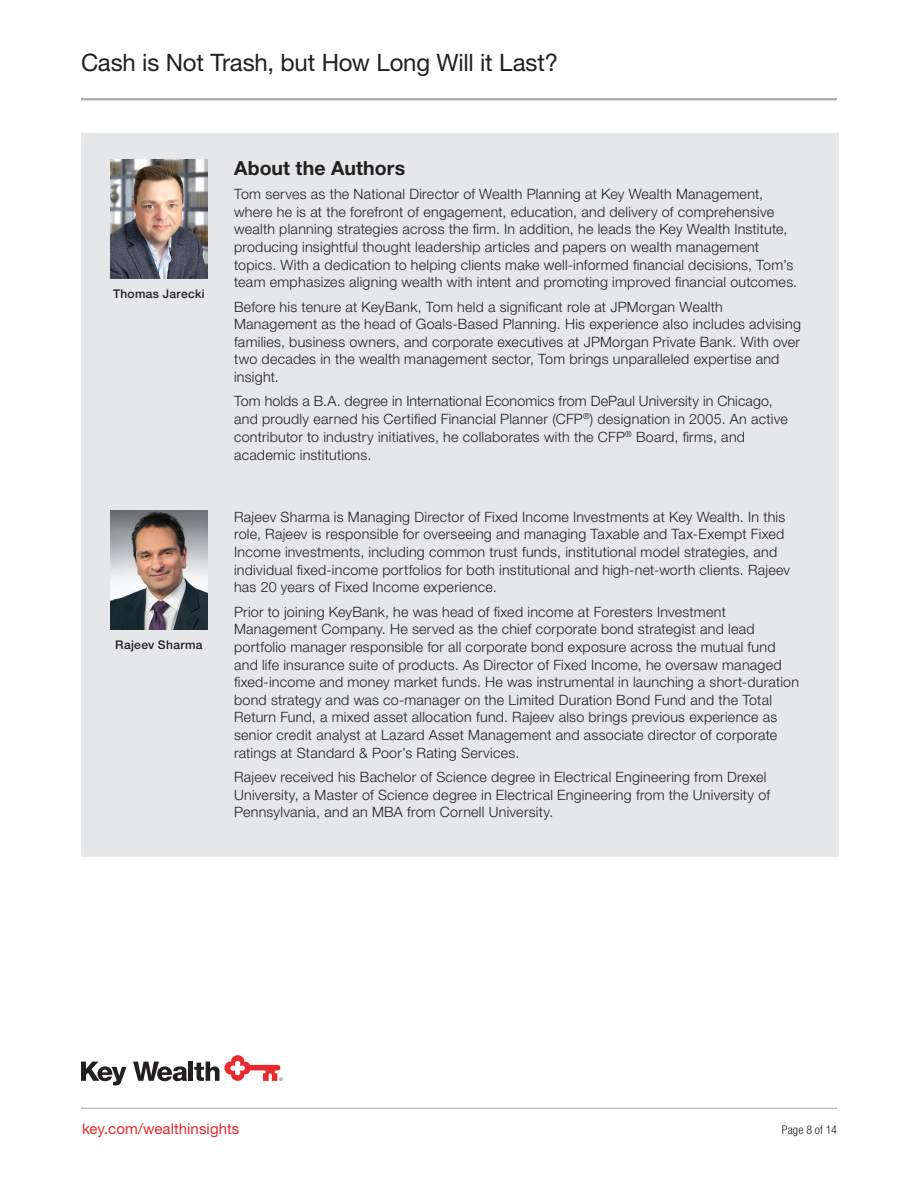
<style>
.page{position:relative;width:918px;height:1188px;background:#fff}
.page>*{position:absolute;margin:0;border:0;box-sizing:border-box;transform-origin:0 0}
._2__Headline_Title_-_23_25_Roman{font:24px "Helvetica Neue LT Std";letter-spacing:-.01em;color:#231f20}
.t1{font:700 19.5px "Helvetica Neue LT Std";letter-spacing:.005em;color:#231f20}
.Bottom_URL_-_10_12_Roman__Red{font:15px "Helvetica Neue LT Std";letter-spacing:.005em;color:#e9282d}
._04__Body_Text_-_9_5_12_5_Light{font:300 14.25px/17.7px "Helvetica Neue LT Std";letter-spacing:.02em;color:#231f20}
._04__Body_Text_-_9_5_12_Light{font:300 14.25px/17.7px "Helvetica Neue LT Std";letter-spacing:.02em;color:#231f20}
._04__Body_Text_-_9_5_12_5_Light-2{font:500 12px "Helvetica Neue LT Std";letter-spacing:.03em;color:#231f20}
.Bottom_Page_Number_8_9_Light_Cond{font:300 condensed 12px "Helvetica Neue LT Std";letter-spacing:.005em;color:#231f20}
</style>
<div class="page">
<hr style="left:81px;top:98px;width:756px;height:2px;background:#a8a9ad">
<div style="left:81px;top:133px;width:757px;height:724px;background:#e6e7e9"></div>
<img style="left:110px;top:160px;width:98px;height:119px">
<img style="left:110px;top:511px;width:98px;height:119px">
<hr style="left:81px;top:1108px;width:756px;height:1px;background:#b2b3b7">
<svg style="left:81px;top:1062px;width:46px;height:23px"></svg>
<svg style="left:133px;top:1062px;width:54px;height:19px"></svg>
<div style="left:188px;top:1062px;width:5px;height:19px;background:#231f20"></div>
<svg style="left:194px;top:1055px;width:89px;height:26px"></svg>
<p class="_2__Headline_Title_-_23_25_Roman" style="left:81px;top:48px;width:479px">Cash is Not Trash, but How Long Will it Last?</p>
<p class="_04__Body_Text_-_9_5_12_5_Light-2" style="left:113px;top:287px;width:93px">Thomas Jarecki</p>
<p class="_04__Body_Text_-_9_5_12_5_Light-2" style="left:115px;top:638px;width:89px">Rajeev Sharma</p>
<p class="t1" style="left:234px;top:156px;width:173px">About the Authors</p>
<p class="_04__Body_Text_-_9_5_12_Light" style="left:234px;top:185px;width:565px">Tom serves as the National Director of Wealth Planning at Key Wealth Management, where he is at the forefront of engagement, education, and delivery of comprehensive wealth planning strategies across the firm. In addition, he leads the Key Wealth Institute, producing insightful thought leadership articles and papers on wealth management topics. With a dedication to helping clients make well-informed financial decisions, Tom’s team emphasizes aligning wealth with intent and promoting improved financial outcomes.</p>
<p class="_04__Body_Text_-_9_5_12_Light" style="left:234px;top:297px;width:568px">Before his tenure at KeyBank, Tom held a significant role at JPMorgan Wealth Management as the head of Goals-Based Planning. His experience also includes advising families, business owners, and corporate executives at JPMorgan Private Bank. With over two decades in the wealth management sector, Tom brings unparalleled expertise and insight.</p>
<p class="_04__Body_Text_-_9_5_12_Light" style="left:234px;top:392px;width:555px">Tom holds a B.A. degree in International Economics from DePaul University in Chicago, and proudly earned his Certified Financial Planner (CFP<sup>®</sup>) designation in 2005. An active contributor to industry initiatives, he collaborates with the CFP<sup>®</sup> Board, firms, and academic institutions.</p>
<p class="_04__Body_Text_-_9_5_12_5_Light" style="left:234px;top:508px;width:558px">Rajeev Sharma is Managing Director of Fixed Income Investments at Key Wealth. In this role, Rajeev is responsible for overseeing and managing Taxable and Tax-Exempt Fixed Income investments, including common trust funds, institutional model strategies, and individual fixed-income portfolios for both institutional and high-net-worth clients. Rajeev has 20 years of Fixed Income experience.</p>
<p class="_04__Body_Text_-_9_5_12_5_Light" style="left:234px;top:603px;width:566px">Prior to joining KeyBank, he was head of fixed income at Foresters Investment Management Company. He served as the chief corporate bond strategist and lead portfolio manager responsible for all corporate bond exposure across the mutual fund and life insurance suite of products. As Director of Fixed Income, he oversaw managed fixed-income and money market funds. He was instrumental in launching a short-duration bond strategy and was co-manager on the Limited Duration Bond Fund and the Total Return Fund, a mixed asset allocation fund. Rajeev also brings previous experience as senior credit analyst at Lazard Asset Management and associate director of corporate ratings at Standard &amp; Poor’s Rating Services.</p>
<p class="_04__Body_Text_-_9_5_12_5_Light" style="left:234px;top:768px;width:538px">Rajeev received his Bachelor of Science degree in Electrical Engineering from Drexel<br>University, a Master of Science degree in Electrical Engineering from the University of<br>Pennsylvania, and an MBA from Cornell University.</p>
<p class="Bottom_URL_-_10_12_Roman__Red" style="left:82px;top:1120px;width:159px">key.com/wealthinsights</p>
<p class="Bottom_Page_Number_8_9_Light_Cond" style="left:782px;top:1123px;width:57px">Page 8 of 14</p>
</div>
